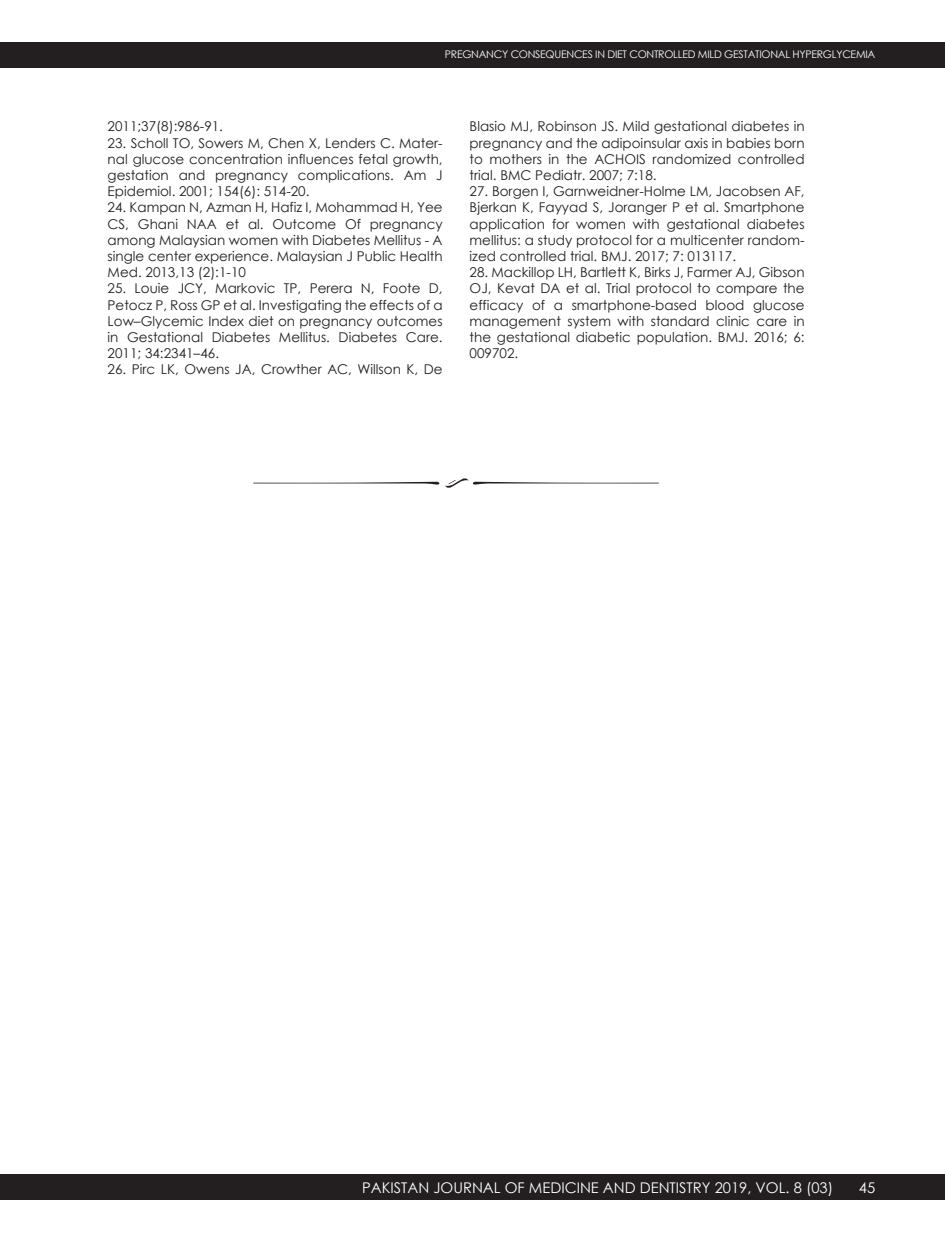
<style>
.page{position:relative;width:945px;height:1242px;background:#fff}
.page>*{position:absolute;margin:0;border:0;box-sizing:border-box;transform-origin:0 0}
.t1{font:14.7px "Century Gothic";color:#fff}
.t2{font:13.5px/16.2px "Century Gothic";color:#231f20;text-align:justify}
.t3{font:10.5px "Century Gothic";letter-spacing:-.025em;color:#fff}
</style>
<div class="page">
<div style="left:0;top:42px;width:945px;height:26px;background:#231f20"></div>
<div style="left:0;top:1174px;width:945px;height:26px;background:#231f20"></div>
<svg style="left:253px;top:482px;width:186px;height:3px"></svg>
<svg style="left:445px;top:478px;width:214px;height:10px"></svg>
<p class="t3" style="left:445px;top:47px;width:432px">PREGNANCY CONSEQUENCES IN DIET CONTROLLED MILD GESTATIONAL HYPERGLYCEMIA</p>
<p class="t2" style="left:108px;top:118px;width:117px">2011;37(8):986-91.</p>
<p class="t2" style="left:108px;top:134px;width:337px">23. Scholl TO, Sowers M, Chen X, Lenders C. Mater&shy;nal glucose concentration influences fetal growth, gestation and pregnancy complications. Am J Epidemiol. 2001; 154(6): 514-20.</p>
<p class="t2" style="left:108px;top:199px;width:337px">24. Kampan N, Azman H, Hafiz I, Mohammad H, Yee CS, Ghani NAA et al. Outcome Of pregnancy among Malaysian women with Diabetes Mellitus - A single center experience. Malaysian J Public Health Med. 2013,13 (2):1-10</p>
<p class="t2" style="left:108px;top:280px;width:337px">25. Louie JCY, Markovic TP, Perera N, Foote D, Petocz P, Ross GP et al. Investigating the effects of a Low–Glycemic Index diet on pregnancy outcomes in Gestational Diabetes Mellitus. Diabetes Care.<br>2011; 34:2341–46.</p>
<p class="t2" style="left:108px;top:361px;width:337px">26. Pirc LK, Owens JA, Crowther AC, Willson K, De</p>
<p class="t2" style="left:470px;top:118px;width:337px">Blasio MJ, Robinson JS. Mild gestational diabetes in pregnancy and the adipoinsular axis in babies born to mothers in the ACHOIS randomized controlled trial. BMC Pediatr. 2007; 7:18.</p>
<p class="t2" style="left:470px;top:183px;width:337px">27. Borgen I, Garnweidner-Holme LM, Jacobsen AF, Bjerkan K, Fayyad S, Joranger P et al. Smartphone application for women with gestational diabetes mellitus: a study protocol for a multicenter random&shy;ized controlled trial. BMJ. 2017; 7: 013117.</p>
<p class="t2" style="left:470px;top:264px;width:337px">28. Mackillop LH, Bartlett K, Birks J, Farmer AJ, Gibson OJ, Kevat DA et al. Trial protocol to compare the efficacy of a smartphone-based blood glucose management system with standard clinic care in the gestational diabetic population. BMJ. 2016; 6:<br>009702.</p>
<p class="t1" style="left:362px;top:1177px;width:473px">PAKISTAN JOURNAL OF MEDICINE AND DENTISTRY 2019, VOL. 8 (03)</p>
<p class="t1" style="left:859px;top:1177px;width:18px">45</p>
</div>
